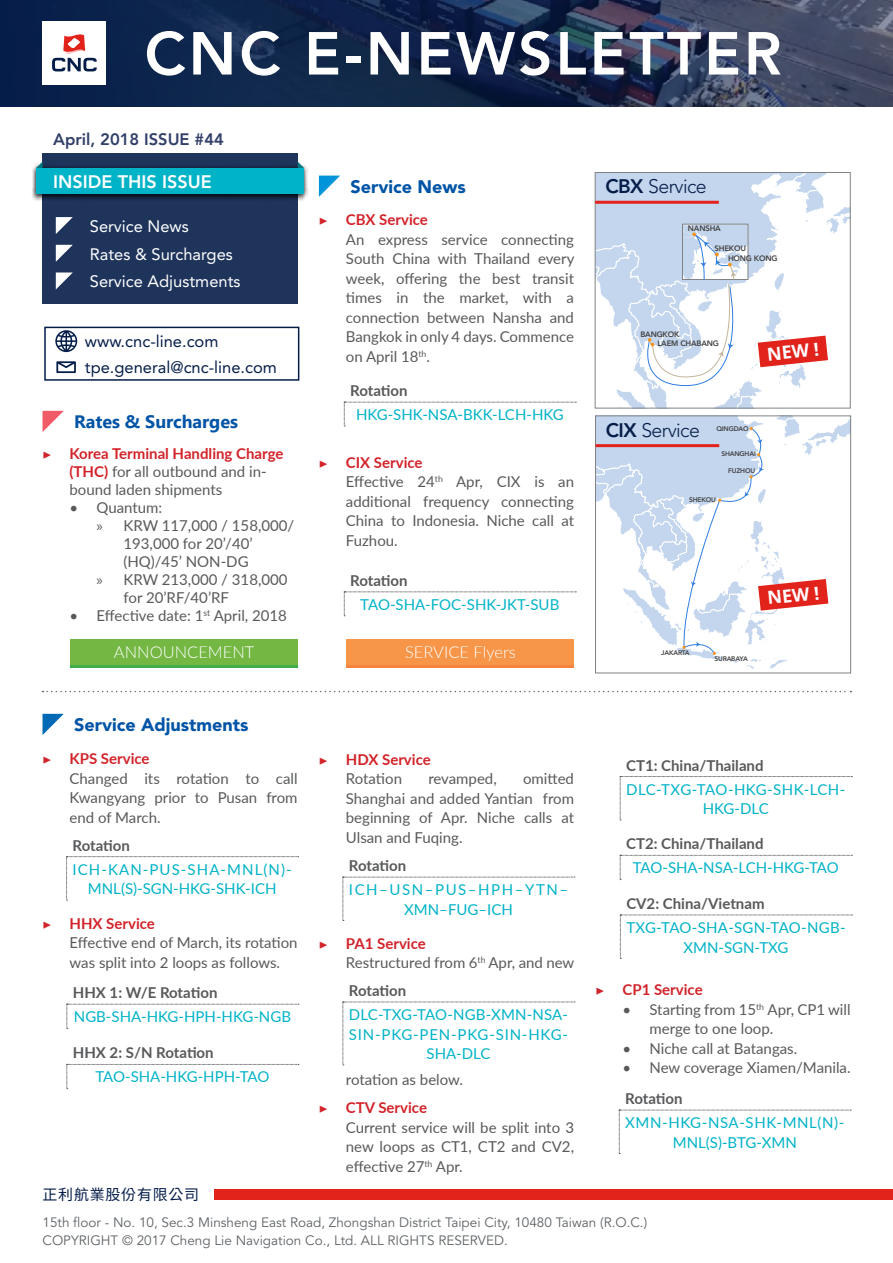
<style>
.page{position:relative;width:893px;height:1263px;background:#fff}
.page>*{position:absolute;margin:0;border:0;box-sizing:border-box;transform-origin:0 0}
.t1{font:800 60px "Avenir LT Std";letter-spacing:.05em;color:#fff}
.t2{font:300 19.5px "Avenir LT Std";letter-spacing:-.03em;color:#051d49}
.t3{font:900 18px "Avenir LT Std";color:#0054a6}
.t4{font:700 18px "Khmer UI";color:#0054a6}
.t5{font:800 18px "Avenir LT Std";color:#fff}
.t6{font:700 18px "Noto Sans";color:#fff}
.t7{font:16.5px/27.8px "Avenir LT Std";color:#fff}
.t8{font:16.5px/25.5px "Avenir LT Std";color:#051d49}
.t9{font:300 16.5px "Lato";color:#fff}
.t10{font:800 16.5px "Avenir LT Std";color:#313f69}
.t11{font:15px/19.5px "Lato";color:#58595b}
.t12{font:15px/19.5px "Lato";color:#00b3c7;text-align:center}
.t13{font:700 15px "Lato";color:#58595b}
.t14{font:15px/19.5px "Lato";letter-spacing:.035em;color:#00b3c7;text-align:center}
.t15{font:15px/19.5px "Lato";letter-spacing:.105em;color:#00b3c7;text-align:center}
.t16{font:700 15px/19.5px "Lato";color:#d2232a;text-align:center}
.t17{font:15px "Noto Sans CJ Ktc";letter-spacing:.05em;color:#051d49}
.t18{font:13.5px/18.5px "Avenir LT Std";color:#5e6367}
.t19{font:800 7.8px/10.2px "Avenir LT Std";letter-spacing:-.025em;color:#414042}
.t20{font:800 6.6px "Avenir LT Std";letter-spacing:-.025em;color:#414042}
.s1{font-weight:800}
.s2{font-family:"Minion Pro";color:#d2232a}
.s3{font-weight:700;color:#d2232a}
.s4{font-family:"Myriad Pro"}
.s5{font-family:"Minion Pro";font-weight:400}
.s6{font-weight:400;color:#58595b}
</style>
<div class="page">
<svg style="left:0;top:0;width:893px;height:106px;background:#203052"></svg>
<div style="left:214px;top:1189px;width:679px;height:10px;background:#e2231b"></div>
<div style="left:43px;top:21px;width:63px;height:64px;background:#fff"></div>
<svg style="left:52px;top:34px;width:45px;height:37px"></svg>
<div style="left:43px;top:153px;width:255px;height:151px;background:#1e345b"></div>
<svg style="left:319px;top:176px;width:21px;height:21px"></svg>
<svg style="left:43px;top:411px;width:21px;height:21px"></svg>
<svg style="left:56px;top:217px;width:17px;height:17px"></svg>
<svg style="left:56px;top:245px;width:17px;height:17px"></svg>
<svg style="left:56px;top:272px;width:17px;height:17px"></svg>
<div style="left:32px;top:162px;width:276px;height:40px;background:#000;opacity:.65"></div>
<div style="left:32px;top:164px;width:276px;height:34px;background:#000;opacity:.5"></div>
<div style="left:36px;top:168px;width:268px;height:25px;background:#00b3c7"></div>
<svg style="left:36px;top:162px;width:7px;height:6px"></svg>
<svg style="left:298px;top:162px;width:6px;height:6px"></svg>
<svg style="left:55px;top:330px;width:22px;height:22px"></svg>
<svg style="left:56px;top:361px;width:20px;height:12px"></svg>
<div style="left:44px;top:327px;width:255px;height:54px;border:2px solid #051d49"></div>
<svg style="left:595px;top:172px;width:255px;height:236px"></svg>
<svg style="left:595px;top:416px;width:256px;height:256px"></svg>
<hr style="left:595px;top:201px;width:124px;height:3px;background:#e2231b">
<hr style="left:595px;top:444px;width:124px;height:3px;background:#e2231b">
<svg style="left:43px;top:714px;width:21px;height:21px"></svg>
<svg style="left:344px;top:402px;width:232px;height:25px"></svg>
<svg style="left:344px;top:592px;width:232px;height:24px"></svg>
<svg style="left:66px;top:856px;width:233px;height:45px"></svg>
<svg style="left:67px;top:1004px;width:232px;height:25px"></svg>
<svg style="left:620px;top:776px;width:232px;height:45px"></svg>
<svg style="left:67px;top:1064px;width:232px;height:25px"></svg>
<svg style="left:620px;top:855px;width:232px;height:25px"></svg>
<svg style="left:620px;top:915px;width:232px;height:44px"></svg>
<svg style="left:343px;top:1002px;width:232px;height:63px"></svg>
<svg style="left:343px;top:877px;width:232px;height:44px"></svg>
<svg style="left:619px;top:1110px;width:232px;height:44px"></svg>
<svg style="left:43px;top:691px;width:808px;height:1px"></svg>
<svg style="left:347px;top:664px;width:227px;height:4px"></svg>
<div style="left:347px;top:639px;width:227px;height:25px;background:#f79548"></div>
<svg style="left:70px;top:664px;width:228px;height:4px"></svg>
<div style="left:70px;top:639px;width:228px;height:25px;background:#74b743"></div>
<h1 class="t1" style="left:144px;top:18px;width:639px">CNC E-NEWSLETTER</h1>
<p class="t10" style="left:53px;top:130px;width:172px">April, 2018 ISSUE #44</p>
<p class="t5" style="left:53px;top:171px;width:160px">INSIDE THIS ISSUE</p>
<p class="t3" style="left:350px;top:176px;width:117px">Service News</p>
<h2 class="t2" style="left:605px;top:175px;width:103px"><span class="s1">CBX</span> Service</h2>
<p class="t11" style="left:346px;top:210px;width:230px;text-indent:-27px"><span class="s2">▶</span> <span class="s3">CBX Service<br></span>An express service connecting<br>South China with Thailand every week, offering the best transit times in the market, with a connection between Nansha and<br>Bangkok in only 4 days. Commence on April 18<sup>th</sup>.</p>
<p class="t7" style="left:90px;top:212px;width:152px">Service News<br>Rates &amp; Surcharges<br>Service Adjustments</p>
<p class="t19" style="left:688px;top:223px;width:34px">NANSHA</p>
<p class="t19" style="left:728px;top:243px;width:51px;text-indent:-14px">SHEKOU<br>HONG KONG</p>
<p class="t19" style="left:640px;top:329px;width:40px">BANGKOK</p>
<p class="t8" style="left:85px;top:329px;width:194px">www.cnc-line.com tpe.general@cnc-line.com</p>
<p class="t6" style="left:766px;top:342px;width:53px;rotate:-6deg">NEW !</p>
<p class="t19" style="left:657px;top:339px;width:63px">LAEM CHABANG</p>
<p class="t4" style="left:74px;top:411px;width:165px">Rates &amp; Surcharges</p>
<p class="t11" style="left:70px;top:444px;width:215px;line-height:18px;text-indent:-27px"><span class="s2">▶</span> <span class="s3">Korea Terminal Handling Charge (THC)</span> for all outbound and in&shy;bound laden shipments</p>
<p class="t11" style="left:70px;top:497px;width:94px">• Quantum:</p>
<p class="t11" style="left:97px;top:515px;width:199px"><span class="s4">»</span> KRW 117,000 / 158,000/</p>
<p class="t11" style="left:124px;top:533px;width:131px">193,000 for 20’/40’</p>
<p class="t11" style="left:124px;top:551px;width:127px">(HQ)/45’ NON-DG</p>
<p class="t11" style="left:97px;top:569px;width:193px"><span class="s4">»</span> KRW 213,000 / 318,000</p>
<p class="t11" style="left:124px;top:587px;width:107px">for 20’RF/40’RF</p>
<p class="t11" style="left:70px;top:605px;width:219px">• Effective date: 1<sup>st</sup> April, 2018</p>
<p class="t13" style="left:350px;top:380px;width:59px">Rotation</p>
<p class="t12" style="left:356px;top:404px;width:209px">HKG-SHK-NSA-BKK-LCH-HKG</p>
<p class="t11" style="left:346px;top:452px;width:230px;text-indent:-27px"><span class="s2">▶</span> <span class="s3">CIX Service<br></span>Effective 24<sup>th</sup> Apr, CIX is an additional frequency connecting<br>China to Indonesia. Niche call at<br>Fuzhou.</p>
<p class="t13" style="left:350px;top:569px;width:59px">Rotation</p>
<p class="t12" style="left:360px;top:594px;width:201px">TAO-SHA-FOC-SHK-JKT-SUB</p>
<p class="t9" style="left:114px;top:641px;width:142px">ANNOUNCEMENT</p>
<p class="t9" style="left:405px;top:641px;width:112px">SERVICE Flyers</p>
<h2 class="t2" style="left:606px;top:418px;width:96px"><span class="s1">CIX</span> Service</h2>
<p class="t20" style="left:716px;top:425px;width:34px">QINGDAO</p>
<p class="t20" style="left:721px;top:450px;width:36px">SHANGHAI</p>
<p class="t20" style="left:728px;top:467px;width:29px">FUZHOU</p>
<p class="t20" style="left:689px;top:496px;width:28px">SHEKOU</p>
<p class="t20" style="left:661px;top:649px;width:30px">JAKARTA</p>
<p class="t6" style="left:766px;top:585px;width:53px;rotate:-6deg">NEW !</p>
<p class="t20" style="left:714px;top:655px;width:35px">SURABAYA</p>
<p class="t3" style="left:74px;top:714px;width:176px">Service Adjustments</p>
<p class="t11" style="left:70px;top:748px;width:230px;text-indent:-27px"><span class="s2">▶</span> <span class="s3">KPS Service<br></span>Changed its rotation to call<br>Kwangyang prior to Pusan from end of March.</p>
<p class="t13" style="left:73px;top:834px;width:59px">Rotation</p>
<p class="t14" style="left:73px;top:859px;width:221px">ICH-KAN-PUS-SHA-MNL(N)-<br>MNL(S)-SGN-HKG-SHK-ICH</p>
<p class="t11" style="left:70px;top:913px;width:230px;text-indent:-27px"><span class="s2">▶</span> <span class="s3">HHX Service<br></span>Effective end of March, its rotation was split into 2 loops as follows.</p>
<p class="t13" style="left:73px;top:982px;width:146px">HHX 1: W/E Rotation</p>
<p class="t12" style="left:74px;top:1006px;width:219px">NGB-SHA-HKG-HPH-HKG-NGB</p>
<p class="t13" style="left:73px;top:1042px;width:142px">HHX 2: S/N Rotation</p>
<p class="t12" style="left:95px;top:1067px;width:176px">TAO-SHA-HKG-HPH-TAO</p>
<p class="t17" style="left:43px;top:1186px;width:158px">正利航業股份有限公司</p>
<p class="t16" style="left:319px;top:749px;width:113px"><span class="s5">▶</span> HDX Service<br><span class="s6">Rotation</span></p>
<p class="t11" style="left:346px;top:768px;width:230px;text-align:justify;text-indent:177px">omitted Shanghai and added Yantian from beginning of Apr. Niche calls at Ulsan and Fuqing.</p>
<p class="t11" style="left:428px;top:768px;width:70px">revamped,</p>
<p class="t13" style="left:349px;top:854px;width:59px">Rotation</p>
<p class="t15" style="left:349px;top:879px;width:221px">ICH–USN–PUS–HPH–YTN–<br>XMN–FUG–ICH</p>
<p class="t11" style="left:346px;top:933px;width:230px;text-indent:-27px"><span class="s2">▶</span> <span class="s3">PA1 Service<br></span>Restructured from 6<sup>th</sup> Apr, and new</p>
<p class="t13" style="left:349px;top:979px;width:59px">Rotation</p>
<p class="t12" style="left:349px;top:1004px;width:221px">DLC-TXG-TAO-NGB-XMN-NSA-<br>SIN-PKG-PEN-PKG-SIN-HKG-<br>SHA-DLC</p>
<p class="t11" style="left:319px;top:1065px;width:146px;line-height:28px;text-indent:27px">rotation as below. <span class="s2">▶</span> <span class="s3">CTV Service</span></p>
<p class="t11" style="left:346px;top:1117px;width:230px;text-align:justify">Current service will be split into 3 new loops as CT1, CT2 and CV2, effective 27<sup>th</sup> Apr.</p>
<p class="t13" style="left:626px;top:754px;width:139px">CT1: China/Thailand</p>
<p class="t12" style="left:626px;top:779px;width:221px">DLC-TXG-TAO-HKG-SHK-LCH-<br>HKG-DLC</p>
<p class="t13" style="left:626px;top:833px;width:139px">CT2: China/Thailand</p>
<p class="t12" style="left:633px;top:857px;width:207px">TAO-SHA-NSA-LCH-HKG-TAO</p>
<p class="t13" style="left:626px;top:892px;width:140px">CV2: China/Vietnam</p>
<p class="t12" style="left:626px;top:917px;width:221px">TXG-TAO-SHA-SGN-TAO-NGB-<br>XMN-SGN-TXG</p>
<p class="t16" style="left:595px;top:979px;width:109px"><span class="s5">▶</span> CP1 Service</p>
<p class="t11" style="left:649px;top:999px;width:203px;text-indent:-27px">• Starting from 15<sup>th</sup> Apr, CP1 will merge to one loop.</p>
<p class="t11" style="left:622px;top:1038px;width:176px">• Niche call at Batangas.</p>
<p class="t11" style="left:622px;top:1057px;width:230px">• New coverage Xiamen/Manila.</p>
<p class="t13" style="left:625px;top:1087px;width:59px">Rotation</p>
<p class="t14" style="left:625px;top:1112px;width:221px">XMN-HKG-NSA-SHK-MNL(N)-<br>MNL(S)-BTG-XMN</p>
<p class="t18" style="left:43px;top:1213px;width:606px">15th floor - No. 10, Sec.3 Minsheng East Road, Zhongshan District Taipei City, 10480 Taiwan (R.O.C.)<br>COPYRIGHT © 2017 Cheng Lie Navigation Co., Ltd. ALL RIGHTS RESERVED.</p>
</div>
